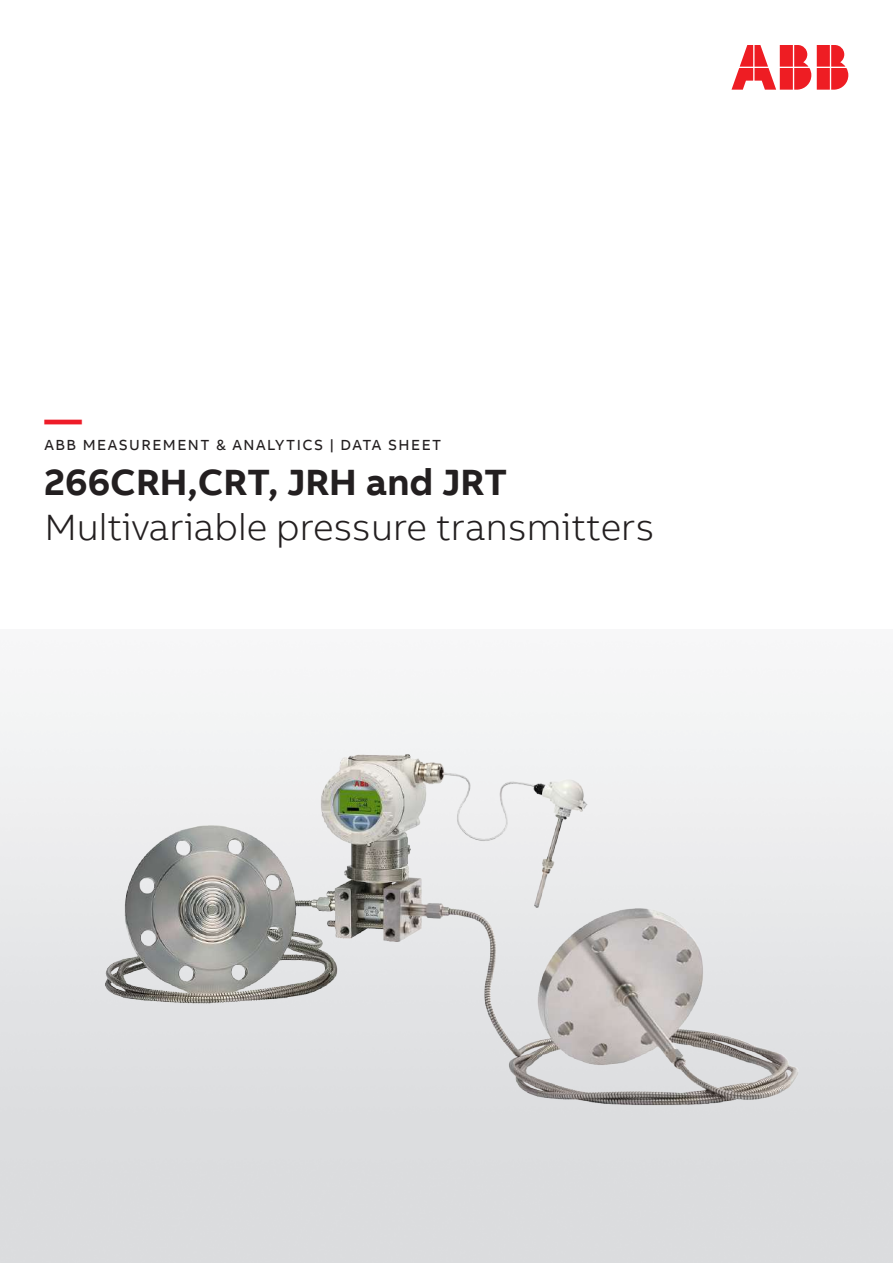
<style>
.page{position:relative;width:893px;height:1263px;background:#fff}
.page>*{position:absolute;margin:0;border:0;box-sizing:border-box;transform-origin:0 0}
.t1{font:300 37.5px "AB Bvoice";color:#231f20}
.t2{font:700 37.5px "AB Bvoice";color:#231f20}
.t3{font:700 37.5px "AB Bvoice";color:#ee1c28}
.t4{font:15px "AB Bvoice";letter-spacing:.1em;color:#231f20}
</style>
<div class="page">
<svg style="left:731px;top:45px;width:117px;height:45px"></svg>
<img style="left:87px;top:731px;width:723px;height:394px">
<h1 class="t3" style="left:44px;top:395px;width:39px">—</h1>
<p class="t4" style="left:44px;top:435px;width:398px">ABB MEASUREMENT &amp; ANALYTICS | DATA SHEET</p>
<h1 class="t2" style="left:44px;top:458px;width:465px">266CRH,CRT, JRH and JRT</h1>
<h1 class="t1" style="left:44px;top:505px;width:612px">Multivariable pressure transmitters</h1>
</div>
